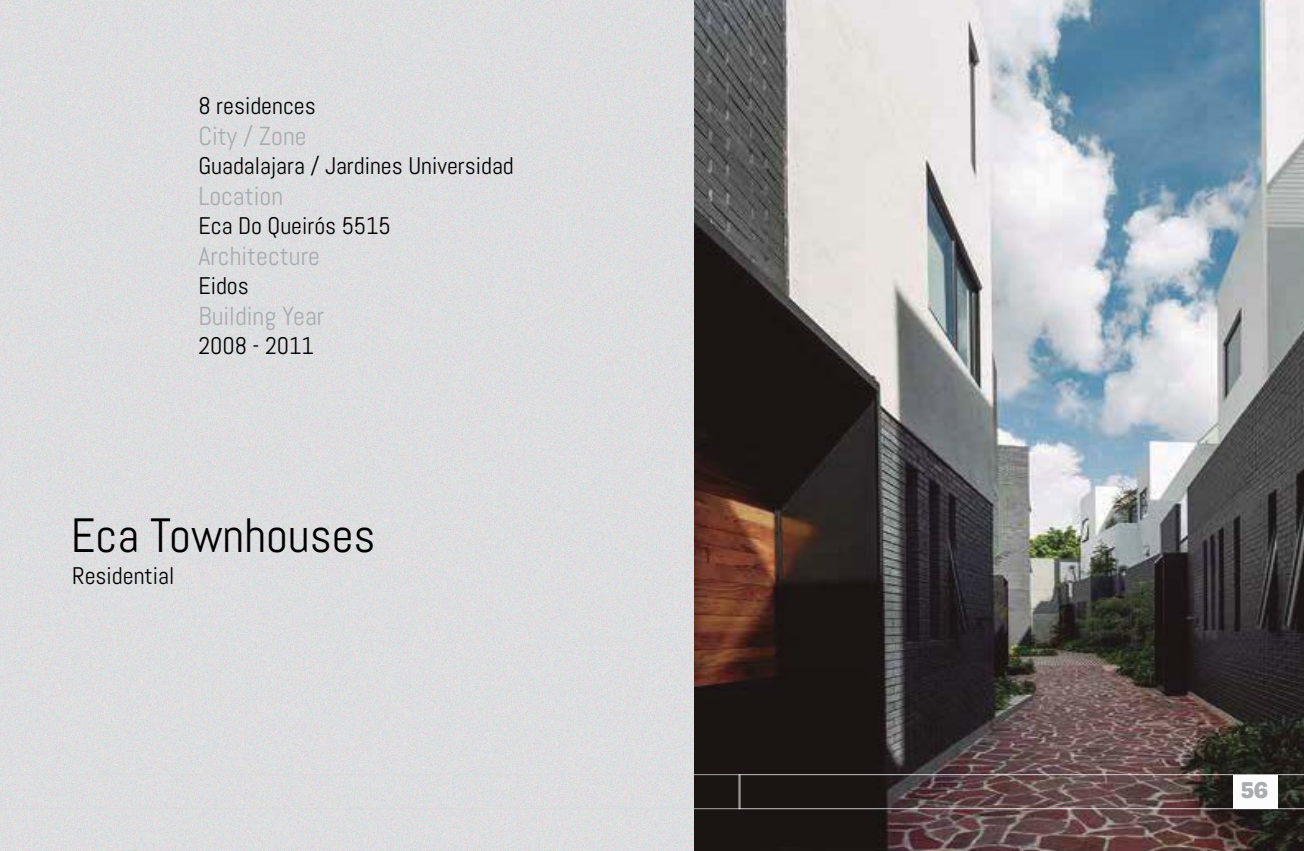
<style>
.page{position:relative;width:1304px;height:851px;background:#fff}
.page>*{position:absolute;margin:0;border:0;box-sizing:border-box;transform-origin:0 0}
.t1{font:48px "Abel";color:#000}
.t2{font:26px "Abel";color:#a8acae}
.t3{font:24px "Abel";color:#000}
.t4{font:800 22px "Capital Gothic";color:#a8acae}
</style>
<div class="page">
<div style="left:0;top:0;width:1304px;height:850px;background:#dedee0"></div>
<img style="left:694px;top:0;width:610px;height:850px">
<svg style="left:0;top:774px;width:1304px;height:35px"></svg>
<div style="left:1233px;top:775px;width:44px;height:33px;background:#fdfcfc"></div>
<p class="t3" style="left:198px;top:90px;width:119px">8 residences</p>
<p class="t2" style="left:198px;top:119px;width:110px">City / Zone</p>
<p class="t3" style="left:198px;top:150px;width:317px">Guadalajara / Jardines Universidad</p>
<p class="t2" style="left:198px;top:179px;width:86px">Location</p>
<p class="t3" style="left:198px;top:210px;width:194px">Eca Do Queirós 5515</p>
<p class="t2" style="left:198px;top:239px;width:123px">Architecture</p>
<p class="t3" style="left:198px;top:270px;width:52px">Eidos</p>
<p class="t2" style="left:198px;top:299px;width:127px">Building Year</p>
<p class="t3" style="left:198px;top:330px;width:117px">2008 - 2011</p>
<h1 class="t1" style="left:71px;top:505px;width:306px">Eca Townhouses</h1>
<p class="t3" style="left:72px;top:560px;width:104px">Residential</p>
<p class="t4" style="left:1241px;top:774px;width:29px">56</p>
</div>
